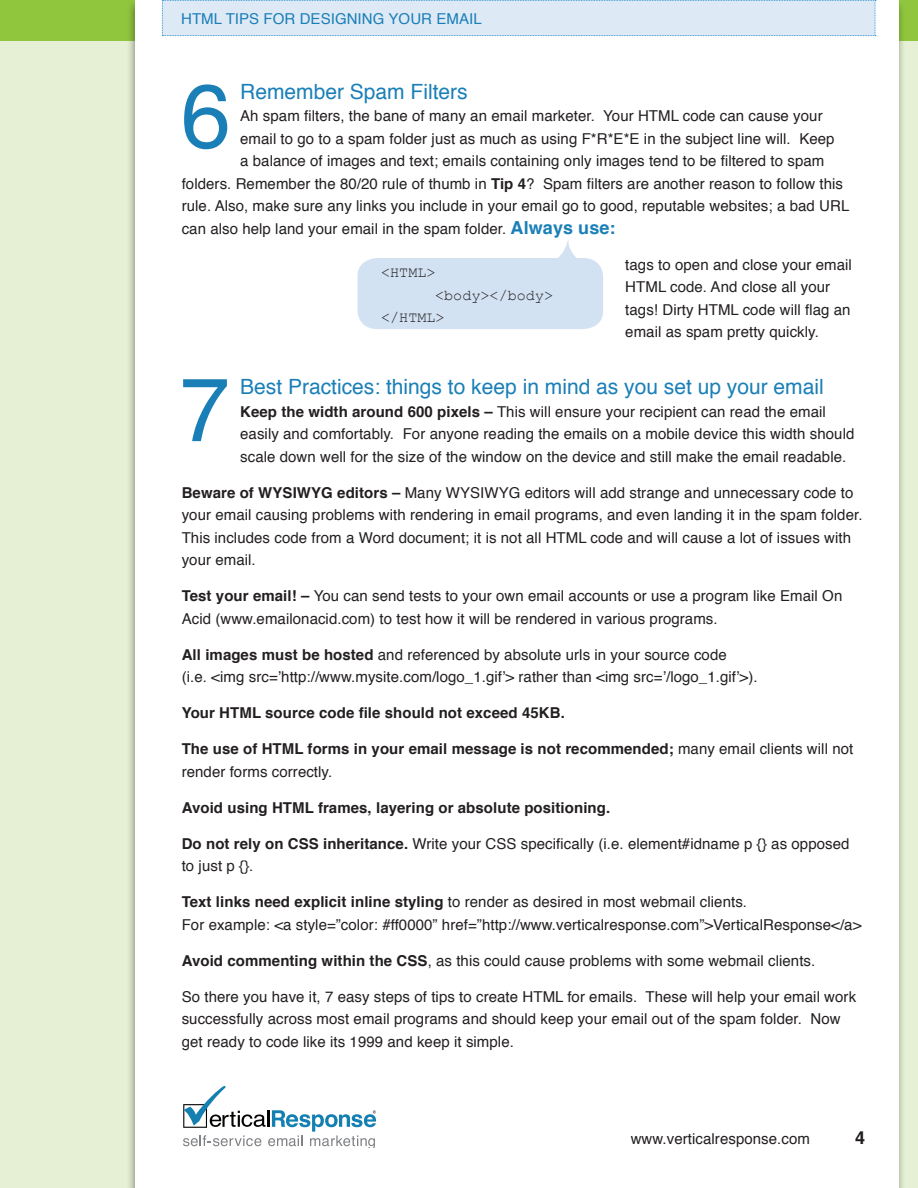
<style>
.page{position:relative;width:918px;height:1188px;background:#fff}
.page>*{position:absolute;margin:0;border:0;box-sizing:border-box;transform-origin:0 0}
.t1{font:90px "Helvetica";color:#1a7fb7}
.t2{font:21px "Helvetica";color:#1a7fb7}
.t3{font:700 18px "Helvetica";color:#231f20}
.t4{font:15px/22.5px "Helvetica";letter-spacing:.005em;color:#231f20}
.t5{font:700 15px/22.5px "Helvetica";letter-spacing:.005em;color:#231f20}
.t6{font:15px "Helvetica";letter-spacing:.005em;color:#1a7fb7}
.t7{font:15px "Courier New";letter-spacing:.005em;color:#231f20}
.s1{font-weight:700}
.s2{font-weight:700;font-size:18px;color:#1a7fb7}
.s3{font-weight:400}
</style>
<div class="page">
<div style="left:0;top:40px;width:135px;height:1148px;background:#e5f0d4"></div>
<div style="left:897px;top:40px;width:21px;height:1148px;background:#e5f0d4"></div>
<div style="left:0;top:0;width:918px;height:40px;background:#8fc63e"></div>
<div style="left:126px;top:0;width:780px;height:1188px;background:#231f20;opacity:.5"></div>
<div style="left:135px;top:0;width:763px;height:1188px;background:#fff"></div>
<svg style="left:183px;top:1085px;width:193px;height:63px"></svg>
<div style="left:162px;top:0;width:714px;height:36px;background:#dee9f6"></div>
<svg style="left:357px;top:239px;width:246px;height:90px"></svg>
<p class="t6" style="left:181px;top:8px;width:297px">HTML Tips for DESIGNI NG YOUR Email</p>
<h2 class="t2" style="left:240px;top:75px;width:229px">Remember Spam Filters</h2>
<p class="t4" style="left:240px;top:105px;width:584px">Ah spam filters, the bane of many an email marketer. Your HTML code can cause your</p>
<p class="t4" style="left:240px;top:128px;width:596px">email to go to a spam folder just as much as using F*R*E*E in the subject line will. Keep</p>
<p class="t4" style="left:240px;top:150px;width:586px">a balance of images and text; emails containing only images tend to be filtered to spam</p>
<p class="t4" style="left:182px;top:173px;width:663px">folders. Remember the 80/20 rule of thumb in <span class="s1">Tip 4</span>? Spam filters are another reason to follow this</p>
<p class="t4" style="left:182px;top:195px;width:669px">rule. Also, make sure any links you include in your email go to good, reputable websites; a bad URL</p>
<p class="t4" style="left:182px;top:218px;width:435px">can also help land your email in the spam folder. <span class="s2">Always use:</span></p>
<p class="t4" style="left:625px;top:254px;width:228px">tags to open and close your email<br>HTML code. And close all your tags! Dirty HTML code will flag an email as spam pretty quickly.</p>
<h2 class="t2" style="left:240px;top:371px;width:585px">Best Practices: things to keep in mind as you set up your email</h2>
<p class="t4" style="left:240px;top:401px;width:616px"><span class="s1">Keep the width around 600 pixels –</span> This will ensure your recipient can read the email easily and comfortably. For anyone reading the emails on a mobile device this width should scale down well for the size of the window on the device and still make the email readable.</p>
<p class="t4" style="left:182px;top:482px;width:682px"><span class="s1">Beware of WYSIWYG editors –</span> Many WYSIWYG editors will add strange and unnecessary code to your email causing problems with rendering in email programs, and even landing it in the spam folder.<br>This includes code from a Word document; it is not all HTML code and will cause a lot of issues with your email.</p>
<p class="t4" style="left:182px;top:585px;width:662px"><span class="s1">Test your email! –</span> You can send tests to your own email accounts or use a program like Email On<br>Acid (www.emailonacid.com) to test how it will be rendered in various programs.</p>
<p class="t4" style="left:182px;top:644px;width:577px"><span class="s1">All images must be hosted</span> and referenced by absolute urls in your source code<br>(i.e. &lt;img src=’http://www.mysite.com/logo_1.gif’&gt; rather than &lt;img src=’/logo_1.gif’&gt;).</p>
<p class="t5" style="left:182px;top:702px;width:385px">Your HTML source code file should not exceed 45KB.</p>
<p class="t5" style="left:182px;top:738px;width:673px">The use of HTML forms in your email message is not recommended; <span class="s3">many email clients will not render forms correctly.</span></p>
<p class="t5" style="left:182px;top:797px;width:430px">Avoid using HTML frames, layering or absolute positioning.</p>
<p class="t4" style="left:182px;top:833px;width:669px"><span class="s1">Do not rely on CSS inheritance.</span> Write your CSS specifically (i.e. element#idname p {} as opposed to just p {}.</p>
<p class="t4" style="left:182px;top:891px;width:681px"><span class="s1">Text links need explicit inline styling</span> to render as desired in most webmail clients.<br>For example: &lt;a style=”color: #ff0000” href=”http://www.verticalresponse.com”&gt;VerticalResponse&lt;/a&gt;</p>
<p class="t4" style="left:182px;top:950px;width:635px"><span class="s1">Avoid commenting within the CSS</span>, as this could cause problems with some webmail clients.</p>
<p class="t4" style="left:182px;top:986px;width:676px">So there you have it, 7 easy steps of tips to create HTML for emails. These will help your email work successfully across most email programs and should keep your email out of the spam folder. Now get ready to code like its 1999 and keep it simple.</p>
<h1 class="t1" style="left:181px;top:47px;width:52px">6</h1>
<p class="t7" style="left:381px;top:263px;width:56px">&lt;HTML&gt;</p>
<p class="t7" style="left:435px;top:286px;width:119px">&lt;body&gt;&lt;/body&gt;</p>
<p class="t7" style="left:381px;top:308px;width:65px">&lt;/HTML&gt;</p>
<h1 class="t1" style="left:180px;top:340px;width:52px">7</h1>
<p class="t4" style="left:631px;top:1128px;width:181px">www.verticalresponse.com</p>
<p class="t3" style="left:855px;top:1123px;width:12px">4</p>
</div>
